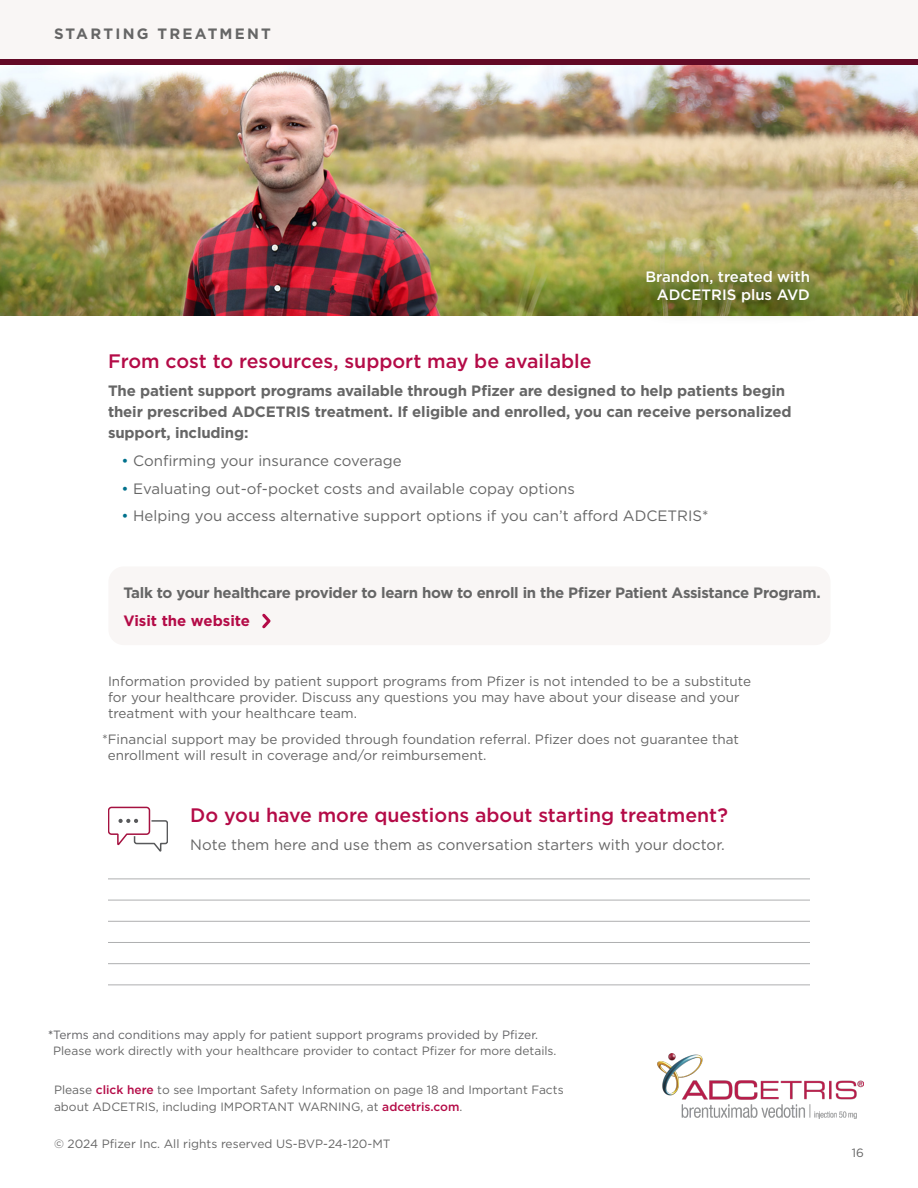
<style>
.page{position:relative;width:918px;height:1188px;background:#fff}
.page>*{position:absolute;margin:0;border:0;box-sizing:border-box;transform-origin:0 0}
.Disclaimer{font:500 19.5px "Gotham";color:#b40b47}
.Body-ExtraSpaceAfter{font:700 15px/21px "Gotham";letter-spacing:-.01em;color:#666}
.Bullet-1{font:15px "Gotham";color:#666}
.Body{font:700 15px "Gotham";letter-spacing:-.02em;color:#666}
.Body-2{font:15px "Gotham";color:#666}
.Body-ExtraSpaceAfter-2{font:500 15px/18px "Gotham";color:#fff;text-align:right}
.Body-ExtraSpaceAfter-3{font:700 15px "Gotham";letter-spacing:.15em;color:#666}
.Body-3{font:700 15px "Gotham";color:#b40b47}
.Body-4{font:13.5px/16.2px "Gotham";color:#666}
.Body-ExtraSpaceAfter-4{font:12px/16.5px "Gotham";color:#666}
.s1{color:#00718c}
.s2{font-weight:500;color:#636366}
.s3{color:#636366}
.s4{font-weight:500;color:#b40b47}
</style>
<div class="page">
<div style="left:0;top:0;width:918px;height:65px;background:#f9f6f5"></div>
<img style="left:657px;top:1053px;width:207px;height:66px">
<div style="left:0;top:60px;width:918px;height:5px;background:#630a26"></div>
<img style="left:0;top:65px;width:918px;height:250px">
<div style="left:622px;top:248px;width:211px;height:78px;background:#231f20;opacity:.75"></div>
<hr style="left:108px;top:879px;width:702px;height:1px;background:#aeafb0">
<hr style="left:108px;top:921px;width:702px;height:1px;background:#aeafb0">
<hr style="left:108px;top:963px;width:702px;height:1px;background:#aeafb0">
<hr style="left:108px;top:900px;width:702px;height:1px;background:#aeafb0">
<hr style="left:108px;top:942px;width:702px;height:1px;background:#aeafb0">
<hr style="left:108px;top:985px;width:702px;height:1px;background:#aeafb0">
<svg style="left:108px;top:806px;width:60px;height:46px"></svg>
<div style="left:108px;top:566px;width:723px;height:79px;background:#f9f6f5;border-radius:15px"></div>
<svg style="left:262px;top:613px;width:9px;height:16px"></svg>
<p class="Body-ExtraSpaceAfter-3" style="left:54px;top:23px;width:219px">STARTING TREATMENT</p>
<p class="Body-ExtraSpaceAfter-2" style="left:645px;top:268px;width:166px">Brandon, treated with<br>ADCETRIS plus AVD</p>
<h2 class="Disclaimer" style="left:108px;top:349px;width:485px">From cost to resources, support may be available</h2>
<p class="Body-ExtraSpaceAfter" style="left:108px;top:380px;width:685px">The patient support programs available through Pfizer are designed to help patients begin their prescribed ADCETRIS treatment. If eligible and enrolled, you can receive personalized support, including:</p>
<p class="Bullet-1" style="left:122px;top:451px;width:282px"><span class="s1">•</span> Confirming your insurance coverage</p>
<p class="Bullet-1" style="left:121px;top:479px;width:455px"><span class="s1">•</span> Evaluating out-of-pocket costs and available copay options</p>
<p class="Bullet-1" style="left:121px;top:507px;width:589px"><span class="s1">•</span> Helping you access alternative support options if you can’t afford ADCETRIS*</p>
<p class="Body" style="left:123px;top:583px;width:699px">Talk to your healthcare provider to learn how to enroll in the Pfizer Patient Assistance Program.</p>
<p class="Body-3" style="left:123px;top:610px;width:128px">Visit the website</p>
<p class="Body-4" style="left:108px;top:673px;width:645px">Information provided by patient support programs from Pfizer is not intended to be a substitute for your healthcare provider. Discuss any questions you may have about your disease and your treatment with your healthcare team.</p>
<p class="Body-4" style="left:108px;top:731px;width:633px;text-indent:-6px">*Financial support may be provided through foundation referral. Pfizer does not guarantee that enrollment will result in coverage and/or reimbursement.</p>
<p class="Disclaimer" style="left:190px;top:803px;width:539px">Do you have more questions about starting treatment?</p>
<p class="Body-2" style="left:190px;top:835px;width:536px">Note them here and use them as conversation starters with your doctor.</p>
<p class="Body-ExtraSpaceAfter-4" style="left:53px;top:1026px;width:505px;text-indent:-5px"><span class="s2">*</span><span class="s3">Terms and conditions may apply for patient support programs provided by Pfizer.<br></span>Please work directly with your healthcare provider to contact Pfizer for more details.</p>
<p class="Body-ExtraSpaceAfter-4" style="left:54px;top:1082px;width:511px">Please <span class="s4">click here</span> to see Important Safety Information on page 18 and Important Facts about ADCETRIS, including IMPORTANT WARNING, at <span class="s4">adcetris.com</span>.</p>
<p class="Body-ExtraSpaceAfter-4" style="left:54px;top:1135px;width:338px">© 2024 Pfizer Inc. All rights reserved US-BVP-24-120-MT</p>
<p class="Body-ExtraSpaceAfter-4" style="left:852px;top:1144px;width:14px">16</p>
</div>
